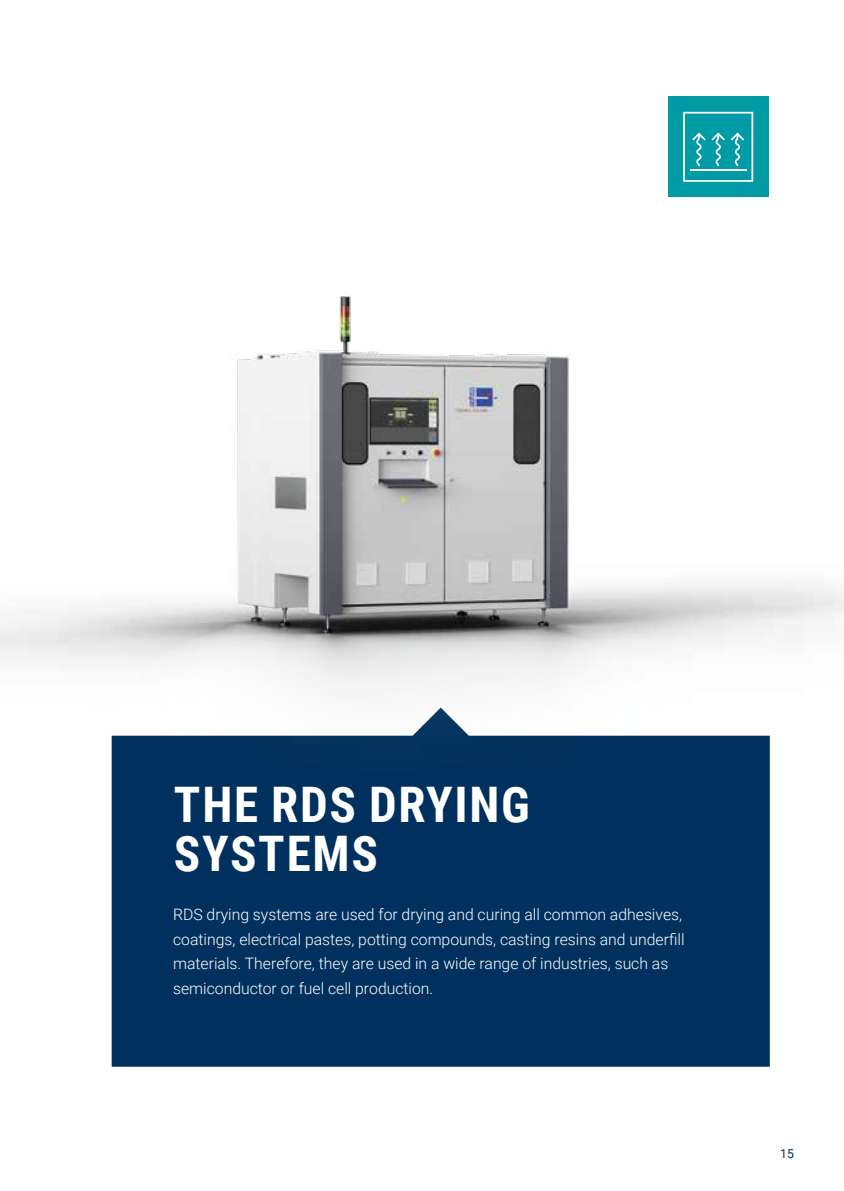
<style>
.page{position:relative;width:844px;height:1191px;background:#fff}
.page>*{position:absolute;margin:0;border:0;box-sizing:border-box;transform-origin:0 0}
.t1{font:700 49px/49px "Roboto Condensed";letter-spacing:.035em;color:#fff}
.t2{font:300 15.75px/24.5px "Roboto";color:#fff}
.t3{font:12.25px "Roboto";color:#00305d}
</style>
<div class="page">
<div style="left:112px;top:777px;width:657px;height:289px;background:#00305d"></div>
<img style="left:0;top:294px;width:843px;height:483px">
<div style="left:668px;top:97px;width:100px;height:100px;background:#009ba4"></div>
<svg style="left:683px;top:112px;width:70px;height:70px"></svg>
<h1 class="t1" style="left:174px;top:778px;width:357px">THE RDS DRYING<br>SYSTEMS</h1>
<p class="t2" style="left:173px;top:902px;width:513px">RDS drying systems are used for drying and curing all common adhesives, coatings, electrical pastes, potting compounds, casting resins and underfill materials. Therefore, they are used in a wide range of industries, such as semiconductor or fuel cell production.</p>
<p class="t3" style="left:780px;top:1145px;width:15px">15</p>
</div>
